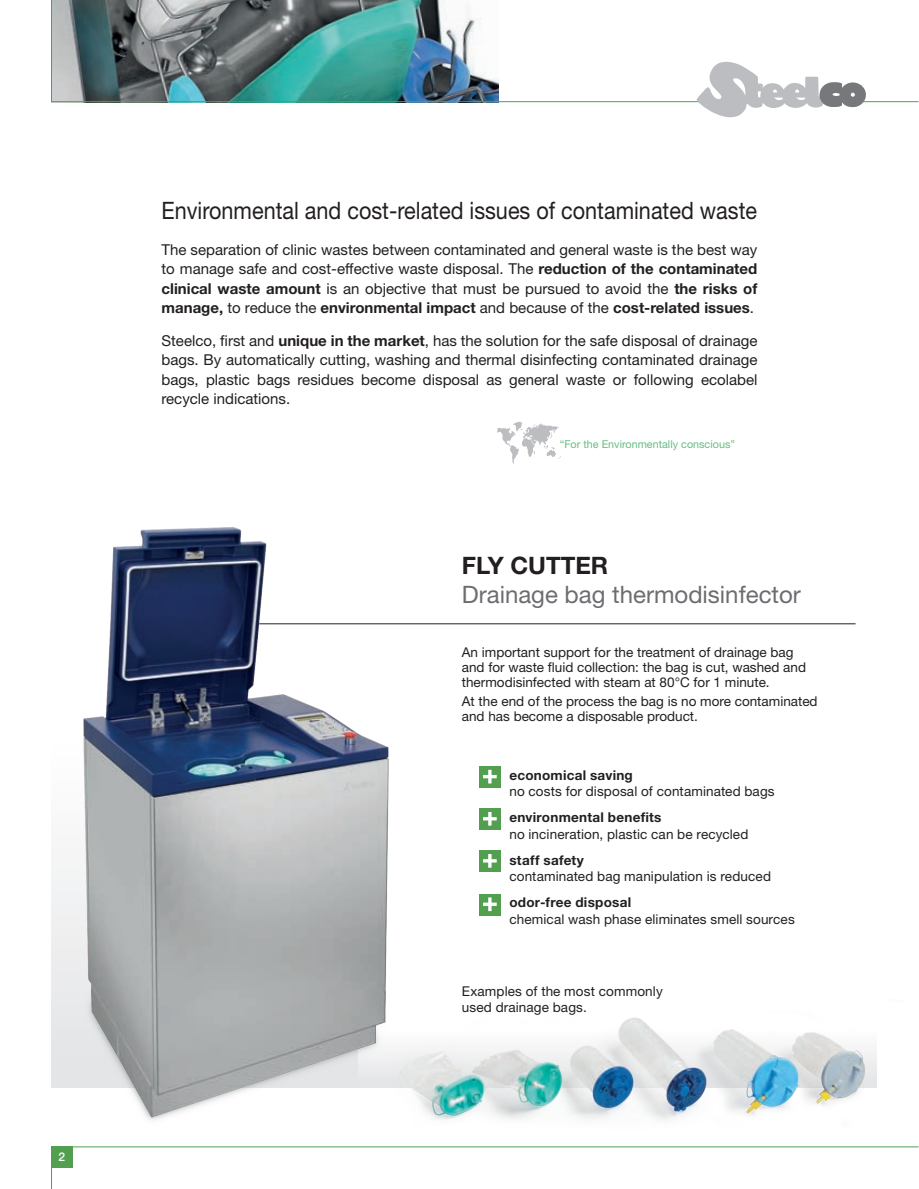
<style>
.page{position:relative;width:919px;height:1189px;background:#fff}
.page>*{position:absolute;margin:0;border:0;box-sizing:border-box;transform-origin:0 0}
.t1{font:24px "Helvetica Neue LT Std";color:#231f20;scale:.9 1}
.t2{font:24px "Helvetica Neue LT Std";color:#6c6d70}
.t3{font:700 24px "Helvetica Neue LT Std";color:#231f20}
.t4{font:15px/19.5px "Helvetica Neue LT Std";color:#231f20;text-align:justify}
.t5{font:13.5px/15px "Helvetica Neue LT Std";color:#231f20}
.t6{font:700 13.5px "Helvetica Neue LT Std";letter-spacing:.02em;color:#231f20}
.t7{font:500 12px "Helvetica Neue LT Std";color:#fff}
.t8{font:10.8px "Helvetica Neue LT Std";color:#63bf81}
.s1{font-weight:700}
</style>
<div class="page">
<div style="left:51px;top:646px;width:307px;height:440px;background:linear-gradient(to bottom,#fff,#e3e4e6)"></div>
<hr style="left:153px;top:623px;width:702px;height:1px;background:#231f20">
<svg style="left:497px;top:421px;width:63px;height:43px"></svg>
<div style="left:559px;top:440px;width:178px;height:8px;background:#fff"></div>
<div style="left:479px;top:765px;width:21px;height:22px;background:#52a04f"></div>
<div style="left:479px;top:807px;width:21px;height:22px;background:#52a04f"></div>
<div style="left:479px;top:850px;width:21px;height:21px;background:#52a04f"></div>
<div style="left:479px;top:893px;width:21px;height:21px;background:#52a04f"></div>
<svg style="left:483px;top:769px;width:13px;height:14px"></svg>
<svg style="left:483px;top:812px;width:13px;height:13px"></svg>
<svg style="left:483px;top:854px;width:13px;height:13px"></svg>
<svg style="left:483px;top:897px;width:13px;height:13px"></svg>
<img style="left:408px;top:1017px;width:469px;height:103px">
<img style="left:68px;top:527px;width:340px;height:593px">
<svg style="left:51px;top:0;width:867px;height:102px"></svg>
<svg style="left:695px;top:57px;width:170px;height:61px"></svg>
<svg style="left:51px;top:1146px;width:868px;height:42px"></svg>
<div style="left:51px;top:1145px;width:21px;height:22px;background:#52a04f"></div>
<p class="t7" style="left:58px;top:1149px;width:8px">2</p>
<h1 class="t1" style="left:161px;top:196px;width:663px">Environmental and cost-related issues of contaminated waste</h1>
<p class="t4" style="left:161px;top:239px;width:597px">The separation of clinic wastes between contaminated and general waste is the best way to manage safe and cost-effective waste disposal. The <span class="s1">reduction of the contaminated clinical waste amount</span> is an objective that must be pursued to avoid the <span class="s1">the risks of manage,</span> to reduce the <span class="s1">environmental impact</span> and because of the <span class="s1">cost-related issues</span>.</p>
<p class="t4" style="left:161px;top:330px;width:597px">Steelco, first and <span class="s1">unique in the market</span>, has the solution for the safe disposal of drainage bags. By automatically cutting, washing and thermal disinfecting contaminated drainage bags, plastic bags residues become disposal as general waste or following ecolabel recycle indications.</p>
<p class="t8" style="left:559px;top:437px;width:177px">“For the Environmentally conscious”</p>
<h1 class="t3" style="left:461px;top:550px;width:148px">FLY CUTTER</h1>
<h1 class="t2" style="left:461px;top:579px;width:340px">Drainage bag thermodisinfector</h1>
<p class="t5" style="left:461px;top:644px;width:345px">An important support for the treatment of drainage bag and for waste fluid collection: the bag is cut, washed and thermodisinfected with steam at 80°C for 1 minute.</p>
<p class="t5" style="left:461px;top:693px;width:357px">At the end of the process the bag is no more contaminated and has become a disposable product.</p>
<p class="t6" style="left:509px;top:766px;width:125px">economical saving</p>
<p class="t5" style="left:509px;top:783px;width:266px">no costs for disposal of contaminated bags</p>
<p class="t6" style="left:509px;top:808px;width:153px">environmental benefits</p>
<p class="t5" style="left:509px;top:825px;width:240px">no incineration, plastic can be recycled</p>
<p class="t6" style="left:509px;top:851px;width:76px">staff safety</p>
<p class="t5" style="left:509px;top:868px;width:263px">contaminated bag manipulation is reduced</p>
<p class="t6" style="left:509px;top:893px;width:123px">odor-free disposal</p>
<p class="t5" style="left:509px;top:910px;width:287px">chemical wash phase eliminates smell sources</p>
<p class="t5" style="left:461px;top:982px;width:202px;line-height:16.5px">Examples of the most commonly used drainage bags.</p>
</div>
